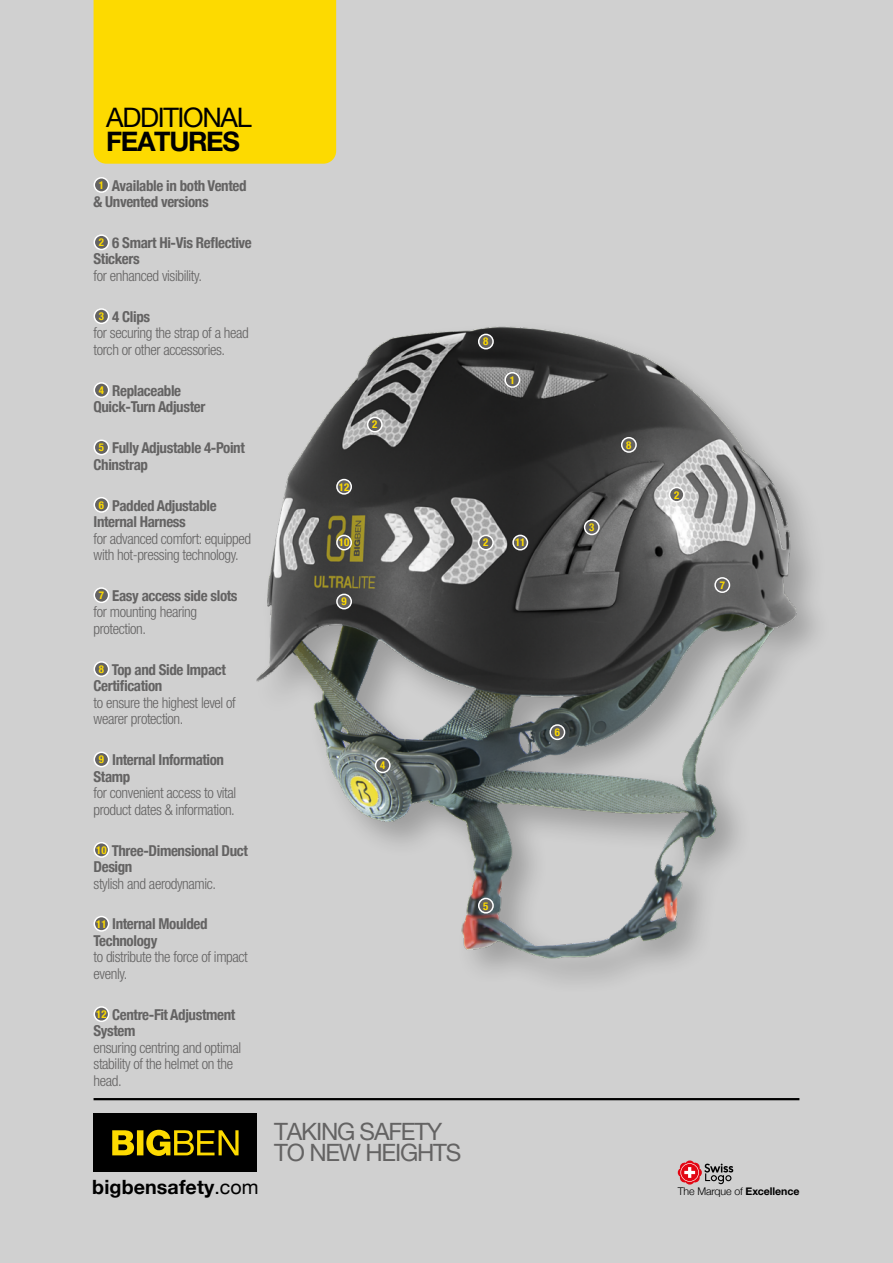
<style>
.page{position:relative;width:893px;height:1263px;background:#d0d0d0}
.page>*{position:absolute;margin:0;border:0;box-sizing:border-box;transform-origin:0 0}
.t1{font:27px "Helvetica Neue LT Pro";letter-spacing:-.05em;color:#000}
.t2{font:700 27px "Helvetica Neue LT Pro";letter-spacing:-.05em;color:#000}
.t3{font:24px/21px "Helvetica Neue LT Pro";letter-spacing:-.05em;color:#646363}
.t4{font:700 19.65px "Helvetica Neue";letter-spacing:.005em;color:#000}
.t5{font:300 condensed 15px/16.5px "Helvetica Neue LT Pro";letter-spacing:-.025em;color:#646363}
.t6{font:700 condensed 15px/16.5px "Helvetica Neue";letter-spacing:-.025em;color:#646363}
.t7{font:700 condensed 10.8px "Helvetica Neue";color:#fdda00}
.t8{font:300 10.65px "Helvetica Neue";letter-spacing:-.01em;color:#000}
.s1{font-size:10.8px;color:#fdda00}
.s2{font-weight:400}
.s3{font-weight:700}
</style>
<div class="page">
<img style="left:256px;top:326px;width:560px;height:648px">
<div style="left:94px;top:1112px;width:163px;height:59px;background:#000"></div>
<svg style="left:112px;top:1130px;width:127px;height:26px"></svg>
<hr style="left:94px;top:1098px;width:705px;height:2px;background:#000">
<svg style="left:678px;top:1160px;width:55px;height:24px"></svg>
<div style="left:94px;top:0;width:242px;height:164px;background:#fdda00"></div>
<div style="left:505px;top:373px;width:14px;height:14px;background:#646363;border-radius:50%"></div>
<div style="left:504px;top:372px;width:16px;height:16px;border:2px solid #fff;border-radius:50%"></div>
<div style="left:669px;top:487px;width:15px;height:15px;background:#646363;border-radius:50%"></div>
<div style="left:669px;top:487px;width:16px;height:16px;border:2px solid #fff;border-radius:50%"></div>
<div style="left:585px;top:520px;width:14px;height:14px;background:#646363;border-radius:50%"></div>
<div style="left:584px;top:519px;width:16px;height:16px;border:2px solid #fff;border-radius:50%"></div>
<div style="left:376px;top:758px;width:14px;height:14px;background:#646363;border-radius:50%"></div>
<div style="left:375px;top:757px;width:16px;height:16px;border:2px solid #fff;border-radius:50%"></div>
<div style="left:479px;top:898px;width:14px;height:15px;background:#646363;border-radius:50%"></div>
<div style="left:478px;top:898px;width:16px;height:15px;border:2px solid #fff;border-radius:50%"></div>
<div style="left:550px;top:725px;width:15px;height:14px;background:#646363;border-radius:50%"></div>
<div style="left:549px;top:724px;width:16px;height:16px;border:2px solid #fff;border-radius:50%"></div>
<div style="left:715px;top:578px;width:14px;height:14px;background:#646363;border-radius:50%"></div>
<div style="left:714px;top:577px;width:16px;height:16px;border:2px solid #fff;border-radius:50%"></div>
<div style="left:479px;top:334px;width:14px;height:15px;background:#646363;border-radius:50%"></div>
<div style="left:478px;top:334px;width:16px;height:15px;border:2px solid #fff;border-radius:50%"></div>
<div style="left:337px;top:594px;width:14px;height:15px;background:#646363;border-radius:50%"></div>
<div style="left:336px;top:594px;width:16px;height:15px;border:2px solid #fff;border-radius:50%"></div>
<div style="left:337px;top:535px;width:14px;height:15px;background:#646363;border-radius:50%"></div>
<div style="left:336px;top:535px;width:16px;height:15px;border:2px solid #fff;border-radius:50%"></div>
<div style="left:513px;top:535px;width:14px;height:15px;background:#646363;border-radius:50%"></div>
<div style="left:512px;top:535px;width:16px;height:15px;border:2px solid #fff;border-radius:50%"></div>
<div style="left:94px;top:178px;width:15px;height:14px;background:#646363;border-radius:50%"></div>
<div style="left:94px;top:177px;width:15px;height:16px;border:2px solid #fff;border-radius:50%"></div>
<div style="left:94px;top:588px;width:15px;height:14px;background:#646363;border-radius:50%"></div>
<div style="left:94px;top:587px;width:15px;height:16px;border:2px solid #fff;border-radius:50%"></div>
<div style="left:94px;top:498px;width:15px;height:14px;background:#646363;border-radius:50%"></div>
<div style="left:94px;top:497px;width:15px;height:16px;border:2px solid #fff;border-radius:50%"></div>
<div style="left:94px;top:440px;width:15px;height:15px;background:#646363;border-radius:50%"></div>
<div style="left:94px;top:439px;width:15px;height:16px;border:2px solid #fff;border-radius:50%"></div>
<div style="left:94px;top:383px;width:15px;height:14px;background:#646363;border-radius:50%"></div>
<div style="left:94px;top:382px;width:15px;height:16px;border:2px solid #fff;border-radius:50%"></div>
<div style="left:94px;top:309px;width:15px;height:14px;background:#646363;border-radius:50%"></div>
<div style="left:94px;top:308px;width:15px;height:16px;border:2px solid #fff;border-radius:50%"></div>
<div style="left:94px;top:662px;width:15px;height:14px;background:#646363;border-radius:50%"></div>
<div style="left:94px;top:661px;width:15px;height:16px;border:2px solid #fff;border-radius:50%"></div>
<div style="left:94px;top:1007px;width:15px;height:14px;background:#646363;border-radius:50%"></div>
<div style="left:94px;top:1006px;width:15px;height:16px;border:2px solid #fff;border-radius:50%"></div>
<div style="left:94px;top:916px;width:15px;height:15px;background:#646363;border-radius:50%"></div>
<div style="left:94px;top:916px;width:15px;height:16px;border:2px solid #fff;border-radius:50%"></div>
<div style="left:94px;top:843px;width:15px;height:14px;background:#646363;border-radius:50%"></div>
<div style="left:94px;top:842px;width:15px;height:16px;border:2px solid #fff;border-radius:50%"></div>
<div style="left:94px;top:752px;width:15px;height:15px;background:#646363;border-radius:50%"></div>
<div style="left:94px;top:751px;width:15px;height:16px;border:2px solid #fff;border-radius:50%"></div>
<div style="left:94px;top:235px;width:15px;height:14px;background:#646363;border-radius:50%"></div>
<div style="left:94px;top:234px;width:15px;height:16px;border:2px solid #fff;border-radius:50%"></div>
<div style="left:479px;top:535px;width:14px;height:15px;background:#646363;border-radius:50%"></div>
<div style="left:478px;top:535px;width:16px;height:15px;border:2px solid #fff;border-radius:50%"></div>
<div style="left:368px;top:417px;width:14px;height:15px;background:#646363;border-radius:50%"></div>
<div style="left:367px;top:417px;width:16px;height:15px;border:2px solid #fff;border-radius:50%"></div>
<div style="left:622px;top:438px;width:14px;height:14px;background:#646363;border-radius:50%"></div>
<div style="left:621px;top:437px;width:16px;height:16px;border:2px solid #fff;border-radius:50%"></div>
<div style="left:337px;top:480px;width:14px;height:14px;background:#646363;border-radius:50%"></div>
<div style="left:336px;top:479px;width:16px;height:16px;border:2px solid #fff;border-radius:50%"></div>
<h1 class="t1" style="left:106px;top:101px;width:147px">ADDITIONAL</h1>
<h1 class="t2" style="left:106px;top:125px;width:135px">FEATURES</h1>
<p class="t6" style="left:94px;top:176px;width:155px;text-indent:5px"><span class="s1">1</span> Available in both Vented &amp; Unvented versions</p>
<p class="t6" style="left:94px;top:233px;width:160px;text-indent:5px"><span class="s1">2</span> 6 Smart Hi-Vis Reflective<br>Stickers</p>
<p class="t5" style="left:94px;top:267px;width:110px">for enhanced visibility.</p>
<p class="t6" style="left:99px;top:307px;width:53px"><span class="s1">3</span> 4 Clips</p>
<p class="t5" style="left:94px;top:325px;width:157px">for securing the strap of a head torch or other accessories.</p>
<p class="t6" style="left:94px;top:381px;width:113px;text-indent:5px"><span class="s1">4</span> Replaceable<br>Quick-Turn Adjuster</p>
<p class="t6" style="left:94px;top:438px;width:153px;text-indent:5px"><span class="s1">5</span> Fully Adjustable 4-Point<br>Chinstrap</p>
<p class="t6" style="left:94px;top:496px;width:125px;text-indent:5px"><span class="s1">6</span> Padded Adjustable<br>Internal Harness</p>
<p class="t5" style="left:94px;top:530px;width:159px">for advanced comfort: equipped with hot-pressing technology.</p>
<p class="t6" style="left:99px;top:586px;width:140px"><span class="s1">7</span> Easy access side slots</p>
<p class="t5" style="left:94px;top:604px;width:105px">for mounting hearing protection.</p>
<p class="t6" style="left:94px;top:660px;width:134px;text-indent:5px"><span class="s1">8</span> Top and Side Impact<br>Certification</p>
<p class="t5" style="left:94px;top:694px;width:144px">to ensure the highest level of wearer protection.</p>
<p class="t6" style="left:94px;top:750px;width:132px;text-indent:5px"><span class="s1">9</span> Internal Information<br>Stamp</p>
<p class="t5" style="left:94px;top:784px;width:144px">for convenient access to vital product dates &amp; information.</p>
<p class="t6" style="left:94px;top:841px;width:156px"><span class="s1">10</span> Three-Dimensional Duct<br>Design</p>
<p class="t5" style="left:94px;top:875px;width:124px">stylish and aerodynamic.</p>
<p class="t6" style="left:94px;top:915px;width:116px"><span class="s1">11</span> Internal Moulded<br>Technology</p>
<p class="t5" style="left:94px;top:949px;width:156px">to distribute the force of impact evenly.</p>
<p class="t6" style="left:94px;top:1005px;width:143px"><span class="s1">12</span> Centre-Fit Adjustment<br>System</p>
<p class="t5" style="left:94px;top:1039px;width:149px">ensuring centring and optimal stability of the helmet on the head.</p>
<p class="t7" style="left:339px;top:478px;width:12px">12</p>
<p class="t7" style="left:372px;top:416px;width:7px">2</p>
<p class="t7" style="left:483px;top:333px;width:7px">8</p>
<p class="t7" style="left:510px;top:371px;width:7px">1</p>
<p class="t7" style="left:339px;top:534px;width:12px">10</p>
<p class="t7" style="left:515px;top:534px;width:12px">11</p>
<p class="t7" style="left:483px;top:534px;width:7px">2</p>
<p class="t7" style="left:341px;top:593px;width:7px">9</p>
<p class="t7" style="left:380px;top:756px;width:7px">4</p>
<p class="t7" style="left:483px;top:897px;width:7px">5</p>
<h2 class="t3" style="left:274px;top:1120px;width:189px">TAKING SAFETY<br>TO NEW HEIGHTS</h2>
<p class="t7" style="left:589px;top:518px;width:7px">3</p>
<p class="t7" style="left:555px;top:723px;width:7px">6</p>
<p class="t7" style="left:626px;top:436px;width:7px">8</p>
<p class="t7" style="left:674px;top:486px;width:7px">2</p>
<p class="t7" style="left:720px;top:576px;width:7px">7</p>
<h3 class="t4" style="left:92px;top:1172px;width:168px">bigbensafety<span class="s2">.com</span></h3>
<p class="t8" style="left:678px;top:1185px;width:123px">The Marque of <span class="s3">Excellence</span></p>
</div>
